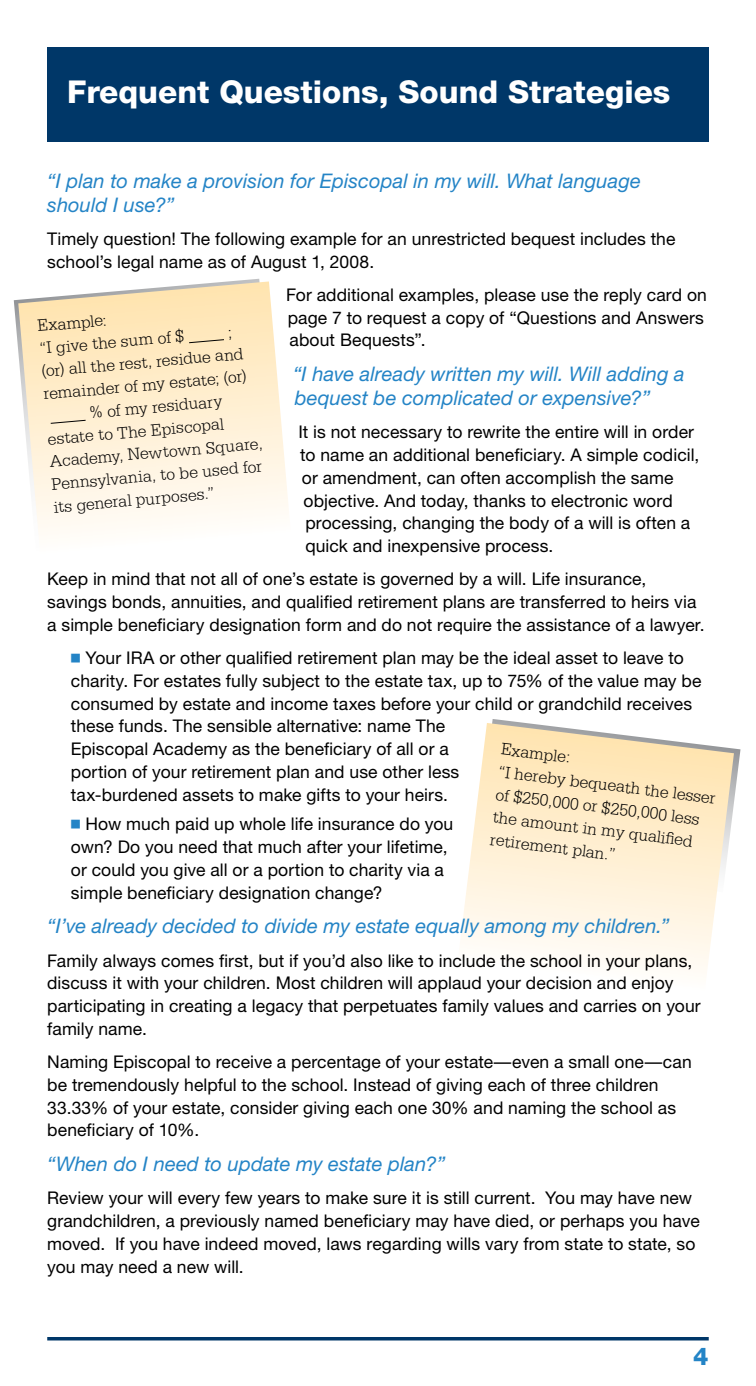
<style>
.page{position:relative;width:756px;height:1386px;background:#fff}
.page>*{position:absolute;margin:0;border:0;box-sizing:border-box;transform-origin:0 0}
.t1{font:800 31.5px "Helvetica Neue";color:#fff}
.t2{font:800 24.5px "Helvetica Neue";color:#2484c6}
.t3{font:italic 20.12px/24.2px "Helvetica Neue";color:#2484c6}
.t4{font:17.5px/22.8px "Helvetica Neue";letter-spacing:.005em;color:#000}
.t5{font:300 17.5px/22.8px "Serifa";color:#000}
.s1{font-family:"Universal Newswith Comm Pi";color:#2484c6}
</style>
<div class="page">
<svg style="left:492px;top:719px;width:249px;height:82px"></svg>
<div style="left:47px;top:47px;width:662px;height:95px;background:#003768"></div>
<hr style="left:47px;top:1337px;width:662px;height:3px;background:#003768">
<svg style="left:18px;top:281px;width:270px;height:251px"></svg>
<svg style="left:50px;top:419px;width:37px;height:5px"></svg>
<svg style="left:461px;top:723px;width:273px;height:247px"></svg>
<svg style="left:188px;top:329px;width:43px;height:15px"></svg>
<h1 class="t1" style="left:67px;top:73px;width:605px">Frequent Questions, Sound Strategies</h1>
<p class="t3" style="left:47px;top:168px;width:595px">“I plan to make a provision for Episcopal in my will. What language should I use?”</p>
<p class="t4" style="left:47px;top:227px;width:630px">Timely question! The following example for an unrestricted bequest includes the school’s legal name as of August 1, 2008.</p>
<p class="t4" style="left:286px;top:283px;width:422px">For additional examples, please use the reply card on page 7 to request a copy of “Questions and Answers about Bequests”.</p>
<p class="t3" style="left:293px;top:361px;width:393px">“I have already written my will. Will adding a bequest be complicated or expensive?”</p>
<p class="t4" style="left:298px;top:421px;width:397px">It is not necessary to rewrite the entire will in order</p>
<p class="t4" style="left:300px;top:443px;width:401px">to name an additional beneficiary. A simple codicil,</p>
<p class="t4" style="left:302px;top:466px;width:373px">or amendment, can often accomplish the same</p>
<p class="t4" style="left:304px;top:489px;width:371px">objective. And today, thanks to electronic word</p>
<p class="t4" style="left:305px;top:512px;width:386px">processing, changing the body of a will is often a</p>
<p class="t4" style="left:305px;top:534px;width:250px">quick and inexpensive process.</p>
<p class="t4" style="left:47px;top:568px;width:659px">Keep in mind that not all of one’s estate is governed by a will. Life insurance, savings bonds, annuities, and qualified retirement plans are transferred to heirs via a simple beneficiary designation form and do not require the assistance of a lawyer.</p>
<p class="t4" style="left:71px;top:646px;width:66px"><span class="s1">n</span> Your IRA</p>
<p class="t5" style="left:37px;top:314px;width:146px;rotate:-5deg">Example:<br>“I give the sum of $</p>
<p class="t5" style="left:41px;top:359px;width:204px;rotate:-5deg">(or) all the rest, residue and</p>
<p class="t5" style="left:43px;top:382px;width:205px;rotate:-5deg">remainder of my estate; (or)</p>
<p class="t5" style="left:88px;top:401px;width:135px;rotate:-5deg">% of my residuary</p>
<p class="t5" style="left:47px;top:427px;width:178px;rotate:-5deg">estate to The Episcopal</p>
<p class="t5" style="left:49px;top:450px;width:215px;rotate:-5deg">Academy, Newtown Square,</p>
<p class="t5" style="left:51px;top:473px;width:213px;rotate:-5deg">Pennsylvania, to be used for</p>
<p class="t5" style="left:53px;top:495px;width:163px;rotate:-5deg">its general purposes.”</p>
<p class="t4" style="left:71px;top:646px;width:632px;text-indent:89px">or other qualified retirement plan may be the ideal asset to leave to charity. For estates fully subject to the estate tax, up to 75% of the value may be consumed by estate and income taxes before your child or grandchild receives these funds. The sensible alternative: name The<br>Episcopal Academy as the beneficiary of all or a<br>portion of your retirement plan and use other less<br>tax-burdened assets to make gifts to your heirs.</p>
<p class="t4" style="left:71px;top:813px;width:384px"><span class="s1">n</span> How much paid up whole life insurance do you own? Do you need that much after your lifetime, or could you give all or a portion to charity via a simple beneficiary designation change?</p>
<p class="t3" style="left:47px;top:914px;width:624px">“I’ve already decided to divide my estate equally among my children.”</p>
<p class="t4" style="left:47px;top:949px;width:655px">Family always comes first, but if you’d also like to include the school in your plans, discuss it with your children. Most children will applaud your decision and enjoy participating in creating a legacy that perpetuates family values and carries on your family name.</p>
<p class="t4" style="left:47px;top:1050px;width:646px">Naming Episcopal to receive a percentage of your estate—even a small one—can be tremendously helpful to the school. I nstead of giving each of three children 33.33% of your estate, consider giving each one 30% and naming the school as beneficiary of 10%.</p>
<p class="t3" style="left:47px;top:1151px;width:400px">“When do I need to update my estate plan?”</p>
<p class="t4" style="left:47px;top:1186px;width:654px">Review your will every few years to make sure it is still current. You may have new grandchildren, a previously named beneficiary may have died, or perhaps you have moved. If you have indeed moved, laws regarding wills vary from state to state, so you may need a new will.</p>
<p class="t5" style="left:503px;top:737px;width:220px;rotate:7deg">Example:<br>“I hereby bequeath the lesser of $250,000 or $250,000 less the amount in my qualifi ed retirement plan.”</p>
<h2 class="t2" style="left:693px;top:1341px;width:17px">4</h2>
</div>
